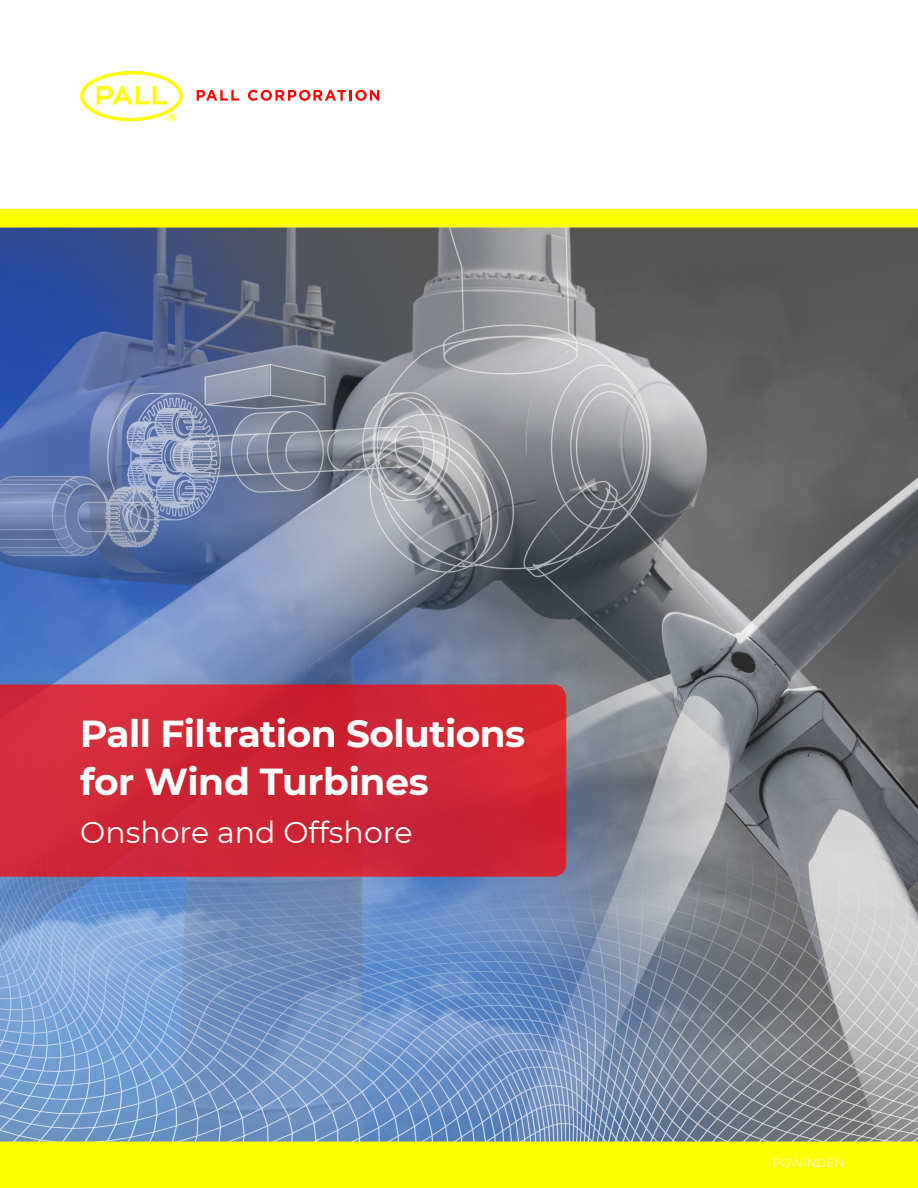
<style>
.page{position:relative;width:918px;height:1188px;background:#fff}
.page>*{position:absolute;margin:0;border:0;box-sizing:border-box;transform-origin:0 0}
.t1{font:700 37.5px/48px "Montserrat";letter-spacing:-.015em;color:#fff}
.t2{font:30px "Montserrat";color:#fff}
.t3{font:300 12px "Montserrat";color:#fff}
</style>
<div class="page">
<img style="left:0;top:228px;width:917px;height:913px">
<svg style="left:80px;top:71px;width:103px;height:51px"></svg>
<svg style="left:197px;top:90px;width:42px;height:11px"></svg>
<svg style="left:248px;top:90px;width:131px;height:11px"></svg>
<div style="left:0;top:209px;width:918px;height:19px;background:#ff0"></div>
<div style="left:0;top:1141px;width:918px;height:47px;background:#ff0"></div>
<svg style="left:0;top:684px;width:566px;height:193px;background:#cf2736"></svg>
<p class="t1" style="left:80px;top:712px;width:446px">Pall Filtration Solutions for Wind Turbines</p>
<p class="t2" style="left:80px;top:818px;width:334px">Onshore and Offshore</p>
<p class="t3" style="left:772px;top:1158px;width:73px">PGWINDEN</p>
</div>
